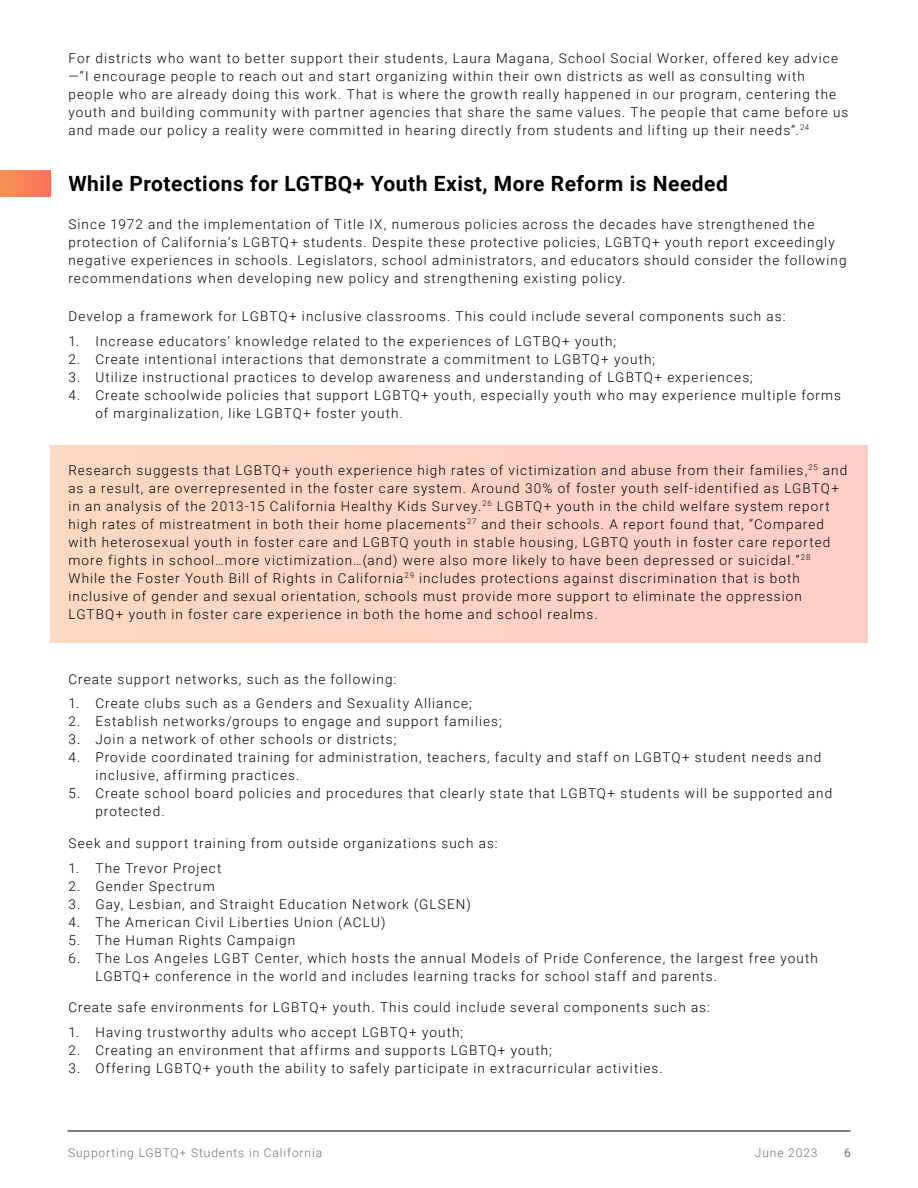
<style>
.page{position:relative;width:918px;height:1188px;background:#fff}
.page>*{position:absolute;margin:0;border:0;box-sizing:border-box;transform-origin:0 0}
.t1{font:700 21px "Roboto";letter-spacing:.025em;color:#000}
.t2{font:300 13.5px/18px "Roboto";letter-spacing:.08em;color:#000}
.t3{font:300 12px "Roboto";letter-spacing:.075em;color:#6d6e71}
.t4{font:12px "Roboto";color:#6d6e71}
</style>
<div class="page">
<hr style="left:68px;top:1131px;width:782px;height:1px;background:#000">
<div style="left:51px;top:446px;width:816px;height:196px;background:#fcd3c5"></div>
<div style="left:0;top:170px;width:51px;height:27px;background:linear-gradient(to right,#f49351,#ff7261)"></div>
<p class="t2" style="left:68px;top:48px;width:782px">For districts who want to better support their students, Laura Magana, School Social Worker, offered key advice —“I encourage people to reach out and start organizing within their own districts as well as consulting with people who are already doing this work. That is where the growth really happened in our program, centering the youth and building community with partner agencies that share the same values. The people that came before us and made our policy a reality were committed in hearing directly from students and lifting up their needs”.<sup>24</sup></p>
<h1 class="t1" style="left:68px;top:169px;width:661px">While Protections for LGTBQ+ Youth Exist, More Reform is Needed</h1>
<p class="t2" style="left:68px;top:215px;width:780px">Since 1972 and the implementation of Title IX, numerous policies across the decades have strengthened the protection of California’s LGBTQ+ students. Despite these protective policies, LGBTQ+ youth report exceedingly negative experiences in schools. Legislators, school administrators, and educators should consider the following recommendations when developing new policy and strengthening existing policy.</p>
<p class="t2" style="left:68px;top:307px;width:719px">Develop a framework for LGBTQ+ inclusive classrooms. This could include several components such as:</p>
<p class="t2" style="left:68px;top:332px;width:549px">1. Increase educators’ knowledge related to the experiences of LGTBQ+ youth;</p>
<p class="t2" style="left:68px;top:350px;width:588px">2. Create intentional interactions that demonstrate a commitment to LGBTQ+ youth;</p>
<p class="t2" style="left:68px;top:368px;width:686px">3. Utilize instructional practices to develop awareness and understanding of LGBTQ+ experiences;</p>
<p class="t2" style="left:95px;top:386px;width:747px;text-indent:-27px">4. Create schoolwide policies that support LGBTQ+ youth, especially youth who may experience multiple forms of marginalization, like LGBTQ+ foster youth.</p>
<p class="t2" style="left:68px;top:460px;width:780px">Research suggests that LGBTQ+ youth experience high rates of victimization and abuse from their families,<sup>25</sup> and as a result, are overrepresented in the foster care system. Around 30% of foster youth self-identified as LGBTQ+ in an analysis of the 2013-15 California Healthy Kids Survey.<sup>26</sup> LGBTQ+ youth in the child welfare system report high rates of mistreatment in both their home placements<sup>27</sup> and their schools. A report found that, “Compared with heterosexual youth in foster care and LGBTQ youth in stable housing, LGBTQ youth in foster care reported more fights in school…more victimization…(and) were also more likely to have been depressed or suicidal.”<sup>28<br></sup>While the Foster Youth Bill of Rights in California<sup>29</sup> includes protections against discrimination that is both inclusive of gender and sexual orientation, schools must provide more support to eliminate the oppression LGTBQ+ youth in foster care experience in both the home and school realms.</p>
<p class="t2" style="left:68px;top:669px;width:329px">Create support networks, such as the following:</p>
<p class="t2" style="left:68px;top:694px;width:405px">1. Create clubs such as a Genders and Sexuality Alliance;</p>
<p class="t2" style="left:68px;top:712px;width:435px">2. Establish networks/groups to engage and support families;</p>
<p class="t2" style="left:68px;top:730px;width:330px">3. Join a network of other schools or districts;</p>
<p class="t2" style="left:95px;top:748px;width:728px;text-indent:-27px">4. Provide coordinated training for administration, teachers, faculty and staff on LGBTQ+ student needs and inclusive, affirming practices.</p>
<p class="t2" style="left:95px;top:784px;width:738px;text-indent:-27px">5. Create school board policies and procedures that clearly state that LGBTQ+ students will be supported and protected.</p>
<p class="t2" style="left:68px;top:833px;width:431px">Seek and support training from outside organizations such as:</p>
<p class="t2" style="left:68px;top:858px;width:154px">1. The Trevor Project</p>
<p class="t2" style="left:68px;top:876px;width:148px">2. Gender Spectrum</p>
<p class="t2" style="left:68px;top:894px;width:404px">3. Gay, Lesbian, and Straight Education Network (GLSEN)</p>
<p class="t2" style="left:68px;top:912px;width:319px">4. The American Civil Liberties Union (ACLU)</p>
<p class="t2" style="left:68px;top:930px;width:228px">5. The Human Rights Campaign</p>
<p class="t2" style="left:95px;top:948px;width:724px;text-indent:-27px">6. The Los Angeles LGBT Center, which hosts the annual Models of Pride Conference, the largest free youth<br>LGBTQ+ conference in the world and includes learning tracks for school staff and parents.</p>
<p class="t2" style="left:68px;top:998px;width:643px">Create safe environments for LGBTQ+ youth. This could include several components such as:</p>
<p class="t2" style="left:68px;top:1022px;width:396px">1. Having trustworthy adults who accept LGBTQ+ youth;</p>
<p class="t2" style="left:68px;top:1040px;width:485px">2. Creating an environment that affirms and supports LGBTQ+ youth;</p>
<p class="t2" style="left:68px;top:1058px;width:596px">3. Offering LGBTQ+ youth the ability to safely participate in extracurricular activities.</p>
<p class="t3" style="left:68px;top:1144px;width:256px">Supporting LGBTQ+ Students in California</p>
<p class="t3" style="left:755px;top:1144px;width:64px">June 2023</p>
<p class="t4" style="left:844px;top:1144px;width:8px">6</p>
</div>
